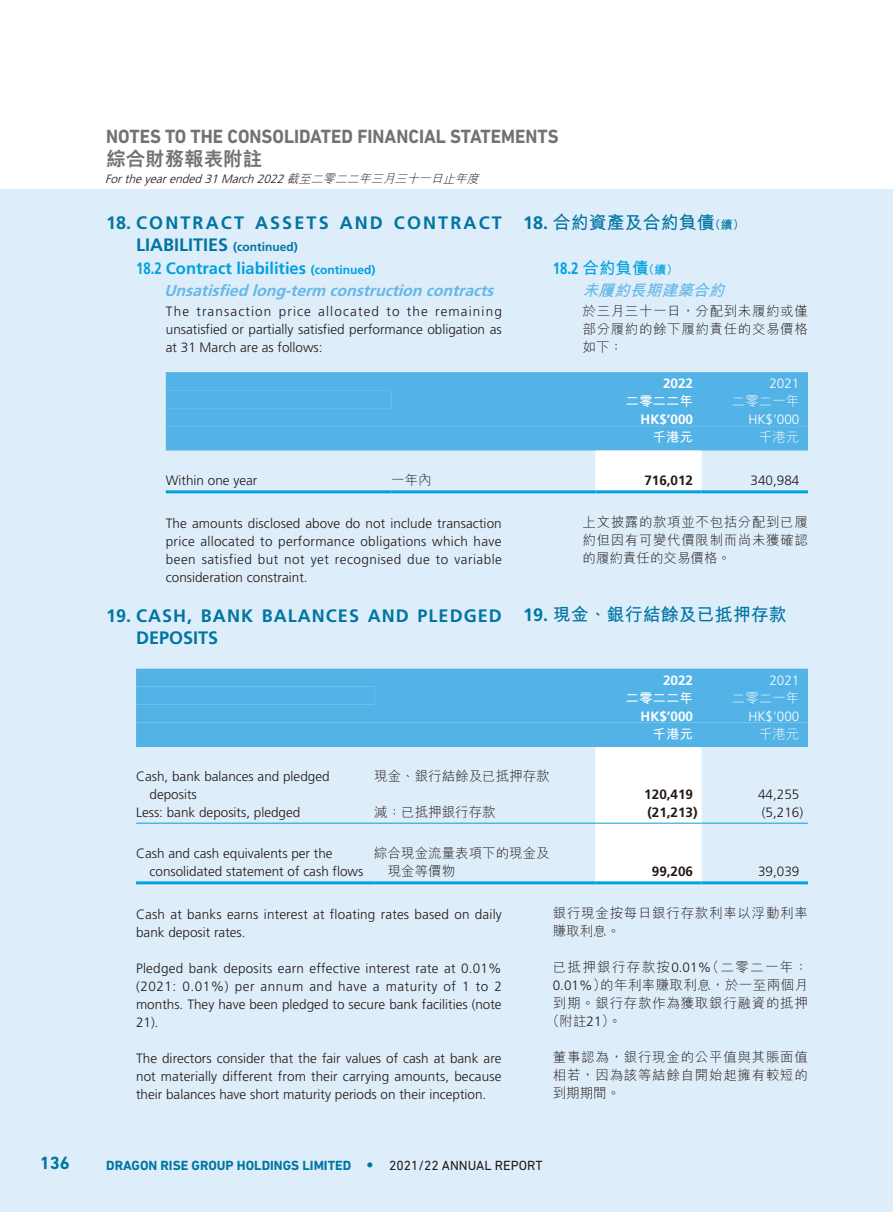
<style>
.page{position:relative;width:893px;height:1212px;background:#fff}
.page>*{position:absolute;margin:0;border:0;box-sizing:border-box;transform-origin:0 0}
.t1{font:700 19.5px "DIN Next LT Pro";color:#727272;scale:.94 1}
.t2{font:800 19.5px "M Hei HK";color:#727272}
.t3{font:700 18px/22.5px "Frutiger LT Std";letter-spacing:.12em;color:#0075a2}
.t4{font:700 18px/22.5px "Frutiger LT Std";letter-spacing:.06em;color:#0075a2}
.t5{font:700 18px "M Hei HK";color:#0075a2}
.t6{font:700 18px "DIN Next LT Pro";color:#0075a2}
.t7{font:700 16.5px "Frutiger LT Std";color:#00a1e0;scale:.8 1}
.t8{font:italic 700 15.75px "Frutiger LT Std";color:#63b7e8}
.t9{font:italic 700 15.75px "M Hei HK";color:#63b7e8}
.t10{font:300 13.5px/18px "Frutiger LT Std";color:#231916;text-align:justify}
.t11{font:300 13.5px/18px "M Hei HK";letter-spacing:.045em;color:#231916;text-align:justify}
.t12{font:700 13.5px "DIN Next LT Pro";color:#0075a2}
.t13{font:300 13.5px/18px "M Hei HK";color:#231916}
.t14{font:700 13.5px "Frutiger LT Std";color:#231916}
.t15{font:700 13.5px "Frutiger LT Std";color:#fff}
.t16{font:300 13.5px "Frutiger LT Std";color:#fff}
.t17{font:300 13.5px "M Hei HK";letter-spacing:.025em;color:#231916}
.t18{font:300 13.5px "M Hei HK";letter-spacing:.1em;color:#231916}
.t19{font:700 13.5px "M Hei HK";color:#fff}
.t20{font:300 13.5px "M Hei HK";color:#fff}
.t21{font:italic 300 12px "Frutiger LT Std";color:#231916}
.s1{font-family:"M Hei HK"}
.s2{font-size:12px}
.s3{font-family:"Frutiger LT Std"}
.s4{font-family:"M Hei HK";font-size:12px}
.s5{font-family:"Futura Std";font-weight:300}
.s6{font-weight:400;color:#231916}
</style>
<div class="page">
<div style="left:0;top:189px;width:893px;height:1023px;background:#ddedfa"></div>
<svg style="left:166px;top:372px;width:642px;height:118px"></svg>
<hr style="left:166px;top:490px;width:225px;height:3px;background:#00a1e0">
<hr style="left:391px;top:490px;width:204px;height:3px;background:#00a1e0">
<hr style="left:595px;top:490px;width:107px;height:3px;background:#00a1e0">
<hr style="left:702px;top:490px;width:106px;height:3px;background:#00a1e0">
<svg style="left:136px;top:669px;width:672px;height:212px"></svg>
<hr style="left:136px;top:823px;width:238px;height:1px;background:#00a1e0">
<hr style="left:374px;top:823px;width:221px;height:1px;background:#00a1e0">
<hr style="left:595px;top:823px;width:107px;height:1px;background:#00a1e0">
<hr style="left:702px;top:823px;width:106px;height:1px;background:#00a1e0">
<hr style="left:136px;top:881px;width:238px;height:3px;background:#00a1e0">
<hr style="left:374px;top:881px;width:221px;height:3px;background:#00a1e0">
<hr style="left:595px;top:881px;width:107px;height:3px;background:#00a1e0">
<hr style="left:702px;top:881px;width:106px;height:3px;background:#00a1e0">
<h1 class="t1" style="left:106px;top:124px;width:483px">NOTES TO THE CONSOLIDATED FINANCIAL STATEMENTS</h1>
<h1 class="t2" style="left:106px;top:149px;width:157px">綜合財務報表附註</h1>
<p class="t21" style="left:105px;top:172px;width:379px">Fortheyearended31March2022<span class="s1">截至二零二二年三月三十一日止年度</span></p>
<h2 class="t3" style="left:136px;top:211px;width:367px;text-indent:-30px">18. CONTRACT ASSETS AND CONTRACT<br>LIABILITIES <span class="s2">(continued)</span></h2>
<p class="t7" style="left:136px;top:258px;width:301px">18.2 Contract liabilities <span class="s2">(continued)</span></p>
<p class="t8" style="left:164px;top:281px;width:335px">Unsatisfied long-term construction contracts</p>
<p class="t10" style="left:166px;top:303px;width:338px">The transaction price allocated to the remaining unsatisfied or partially satisfied performance obligation as at 31 March are as follows:</p>
<h2 class="t5" style="left:523px;top:209px;width:223px"><span class="s3">18.</span> 合約資產及合約負債<span class="s2">（續）</span></h2>
<p class="t7" style="left:553px;top:258px;width:159px">18.2 <span class="s1">合約負債</span><span class="s4">（續）</span></p>
<p class="t9" style="left:583px;top:279px;width:149px">未履約長期建築合約</p>
<p class="t11" style="left:583px;top:302px;width:227px">於三月三十一日，分配到未履約或僅部分履約的餘下履約責任的交易價格如下：</p>
<p class="t15" style="left:663px;top:376px;width:32px">2022</p>
<p class="t16" style="left:769px;top:376px;width:32px">2021</p>
<p class="t19" style="left:626px;top:392px;width:69px">二零二二年</p>
<p class="t20" style="left:732px;top:395px;width:69px">二零二一年</p>
<p class="t15" style="left:641px;top:412px;width:54px">HK$’000</p>
<p class="t16" style="left:748px;top:412px;width:53px">HK$’000</p>
<p class="t19" style="left:653px;top:428px;width:42px">千港元</p>
<p class="t20" style="left:759px;top:431px;width:42px">千港元</p>
<p class="t10" style="left:166px;top:471px;width:93px">Within one year</p>
<p class="t11" style="left:391px;top:471px;width:42px">一年內</p>
<p class="t14" style="left:644px;top:472px;width:50px">716,012</p>
<p class="t10" style="left:751px;top:471px;width:50px">340,984</p>
<p class="t10" style="left:166px;top:514px;width:338px">The amounts disclosed above do not include transaction price allocated to performance obligations which have been satisfied but not yet recognised due to variable consideration constraint.</p>
<h2 class="t4" style="left:136px;top:604px;width:367px;text-indent:-30px">19. CASH, BANK BALANCES AND PLEDGED<br>DEPOSITS</h2>
<p class="t15" style="left:663px;top:672px;width:32px">2022</p>
<p class="t16" style="left:769px;top:673px;width:32px">2021</p>
<p class="t19" style="left:626px;top:688px;width:69px">二零二二年</p>
<p class="t20" style="left:732px;top:691px;width:69px">二零二一年</p>
<p class="t15" style="left:641px;top:708px;width:54px">HK$’000</p>
<p class="t16" style="left:748px;top:709px;width:53px">HK$’000</p>
<p class="t19" style="left:653px;top:724px;width:42px">千港元</p>
<p class="t20" style="left:759px;top:727px;width:42px">千港元</p>
<p class="t10" style="left:150px;top:768px;width:182px;text-indent:-13px">Cash, bank balances and pledged deposits</p>
<p class="t13" style="left:374px;top:767px;width:177px">現金、銀行結餘及已抵押存款</p>
<p class="t11" style="left:583px;top:513px;width:227px">上文披露的款項並不包括分配到已履約但因有可變代價限制而尚未獲確認的履約責任的交易價格。</p>
<h2 class="t5" style="left:523px;top:601px;width:265px"><span class="s3">19.</span> 現金、銀行結餘及已抵押存款</h2>
<p class="t14" style="left:644px;top:787px;width:50px">120,419</p>
<p class="t10" style="left:758px;top:786px;width:43px">44,255</p>
<p class="t10" style="left:136px;top:804px;width:166px">Less: bank deposits, pledged</p>
<p class="t13" style="left:374px;top:803px;width:123px">減：已抵押銀行存款</p>
<p class="t14" style="left:647px;top:805px;width:52px">(21,213)</p>
<p class="t10" style="left:762px;top:804px;width:43px">(5,216)</p>
<p class="t10" style="left:150px;top:844px;width:215px;text-indent:-13px">Cash and cash equivalents per the consolidated statement of cash flows</p>
<p class="t13" style="left:388px;top:844px;width:164px;text-indent:-13px">綜合現金流量表項下的現金及現金等價物</p>
<p class="t14" style="left:652px;top:863px;width:43px">99,206</p>
<p class="t10" style="left:758px;top:862px;width:43px">39,039</p>
<p class="t10" style="left:136px;top:905px;width:367px">Cash at banks earns interest at floating rates based on daily bank deposit rates.</p>
<p class="t10" style="left:136px;top:959px;width:367px">Pledged bank deposits earn effective interest rate at 0.01% (2021: 0.01%) per annum and have a maturity of 1 to 2 months. They have been pledged to secure bank facilities (note 21).</p>
<p class="t10" style="left:136px;top:1049px;width:367px">The directors consider that the fair values of cash at bank are not materially different from their carrying amounts, because their balances have short maturity periods on their inception.</p>
<p class="t11" style="left:553px;top:904px;width:257px">銀行現金按每日銀行存款利率以浮動利率賺取利息。</p>
<p class="t18" style="left:553px;top:960px;width:257px">已抵押銀行存款按<span class="s3">0.01%</span>（二零二一年：</p>
<p class="t17" style="left:553px;top:978px;width:257px"><span class="s3">0.01%</span>）的年利率賺取利息，於一至兩個月</p>
<p class="t11" style="left:553px;top:994px;width:257px">到期。銀行存款作為獲取銀行融資的抵押</p>
<p class="t11" style="left:546px;top:1012px;width:77px">（附註<span class="s3">21</span>）。</p>
<p class="t11" style="left:553px;top:1048px;width:257px">董事認為，銀行現金的公平值與其賬面值相若，因為該等結餘自開始起擁有較短的到期期間。</p>
<h2 class="t6" style="left:40px;top:1153px;width:32px">136</h2>
<p class="t12" style="left:106px;top:1157px;width:438px">DRAGON RISE GROUP HOLDINGS LIMITED <span class="s5">•</span> <span class="s6">2021/22 ANNUAL REPORT</span></p>
</div>
